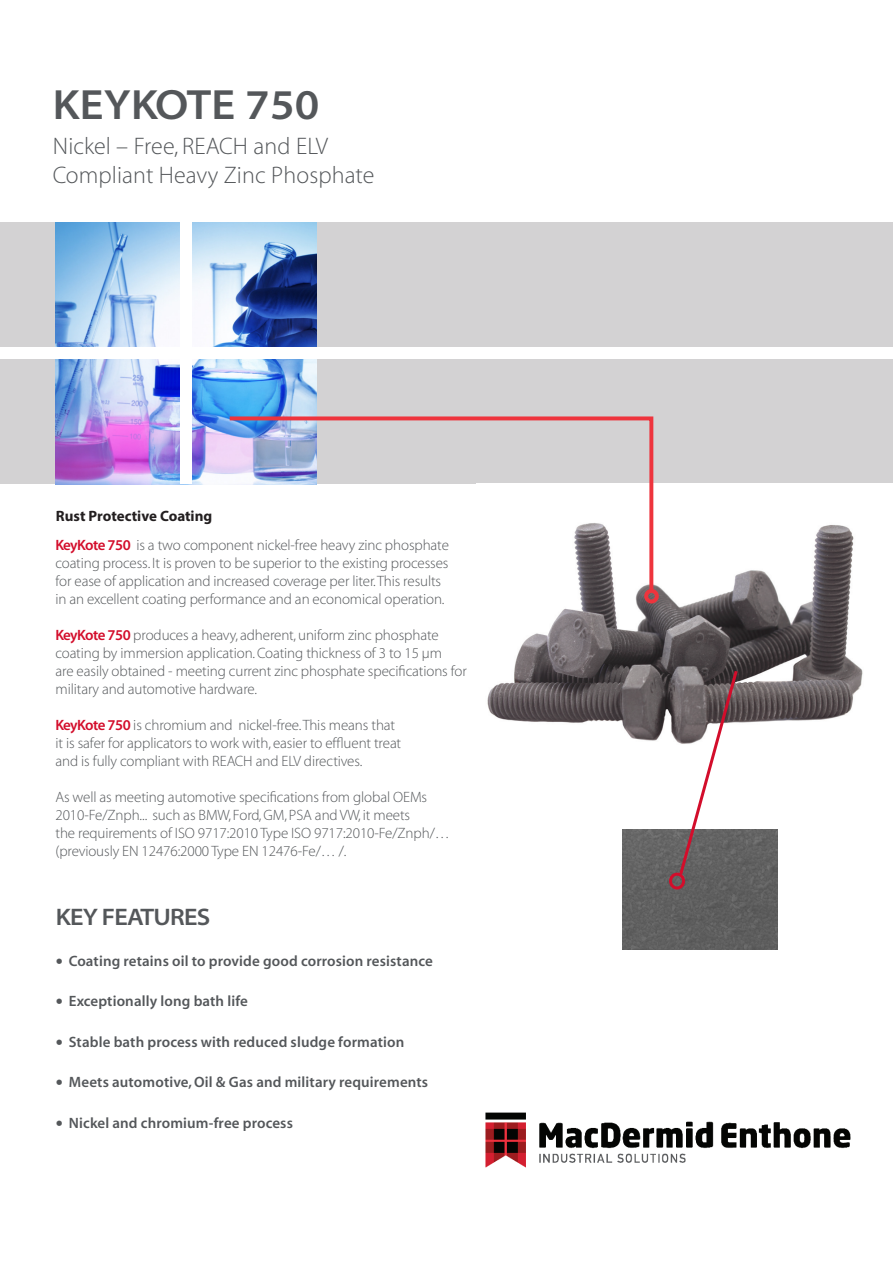
<style>
.page{position:relative;width:893px;height:1263px;background:#fff}
.page>*{position:absolute;margin:0;border:0;box-sizing:border-box;transform-origin:0 0}
.t1{font:42.45px "Myriad MM 565 700";letter-spacing:.005em;color:#54575a}
.t2{font:24px/28.8px "Myriad MM 215 600";letter-spacing:.005em;color:#54575a}
.t3{font:24px "Myriad MM 565 700";letter-spacing:-.03em;color:#54575a}
.t4{font:15px/18px "Myriad MM 215 600";letter-spacing:-.005em;color:#54575a}
.t5{font:15px "Myriad MM 565 600";letter-spacing:.01em;color:#54575a}
.t6{font:700 15px "Myriad Pro";color:#231f20}
.s1{font-family:"Myriad MM 565 600";color:#d30d2b}
.s2{font-size:22.5px}
</style>
<div class="page">
<div style="left:0;top:222px;width:893px;height:262px;background:#d3d2d3"></div>
<img style="left:485px;top:1112px;width:366px;height:56px">
<img style="left:487px;top:525px;width:376px;height:216px">
<img style="left:622px;top:830px;width:155px;height:119px">
<img style="left:55px;top:222px;width:262px;height:263px">
<div style="left:180px;top:222px;width:11px;height:262px;background:#fff"></div>
<div style="left:0;top:347px;width:893px;height:12px;background:#fff"></div>
<svg style="left:677px;top:667px;width:63px;height:211px"></svg>
<div style="left:669px;top:873px;width:16px;height:16px;border:3px solid #d30d2b;border-radius:50%"></div>
<svg style="left:226px;top:414px;width:429px;height:181px"></svg>
<div style="left:644px;top:589px;width:15px;height:14px;border:4px solid #ee343d;border-radius:50%"></div>
<p class="t1" style="left:53px;top:84px;width:268px">KEYKOTE 750</p>
<p class="t2" style="left:53px;top:133px;width:323px">Nickel – Free, REACH and ELV<br>Compliant Heavy Zinc Phosphate</p>
<p class="t6" style="left:56px;top:506px;width:158px">Rust Protective Coating</p>
<p class="t4" style="left:55px;top:536px;width:395px"><span class="s1">KeyKote 750</span> is a two component nickel-free heavy zinc phosphate coating process. It is proven to be superior to the existing processes for ease of application and increased coverage per liter. This results in an excellent coating performance and an economical operation.</p>
<p class="t4" style="left:55px;top:626px;width:413px"><span class="s1">KeyKote 750</span> produces a heavy, adherent, uniform zinc phosphate coating by immersion application. Coating thickness of 3 to 15 μm<br>are easily obtained - meeting current zinc phosphate specifications for military and automotive hardware.</p>
<p class="t4" style="left:55px;top:716px;width:347px"><span class="s1">KeyKote 750</span> is chromium and nickel-free. This means that it is safer for applicators to work with, easier to effluent treat and is fully compliant with REACH and ELV directives.</p>
<p class="t4" style="left:55px;top:788px;width:396px">As well as meeting automotive specifications from global OEMs 2010-Fe/Znph... such as BMW, Ford, GM, PSA and VW, it meets<br>the requirements of ISO 9717:2010 Type ISO 9717:2010-Fe/Znph/… (previously EN 12476:2000 Type EN 12476-Fe/… /.</p>
<p class="t3" style="left:56px;top:906px;width:156px">KEY FEATURES</p>
<p class="t5" style="left:56px;top:954px;width:378px"><span class="s2">•</span> Coating retains oil to provide good corrosion resistance</p>
<p class="t5" style="left:56px;top:994px;width:194px"><span class="s2">•</span> Exceptionally long bath life</p>
<p class="t5" style="left:56px;top:1035px;width:350px"><span class="s2">•</span> Stable bath process with reduced sludge formation</p>
<p class="t5" style="left:56px;top:1075px;width:374px"><span class="s2">•</span> Meets automotive, Oil &amp; Gas and military requirements</p>
<p class="t5" style="left:56px;top:1116px;width:239px"><span class="s2">•</span> Nickel and chromium-free process</p>
</div>
